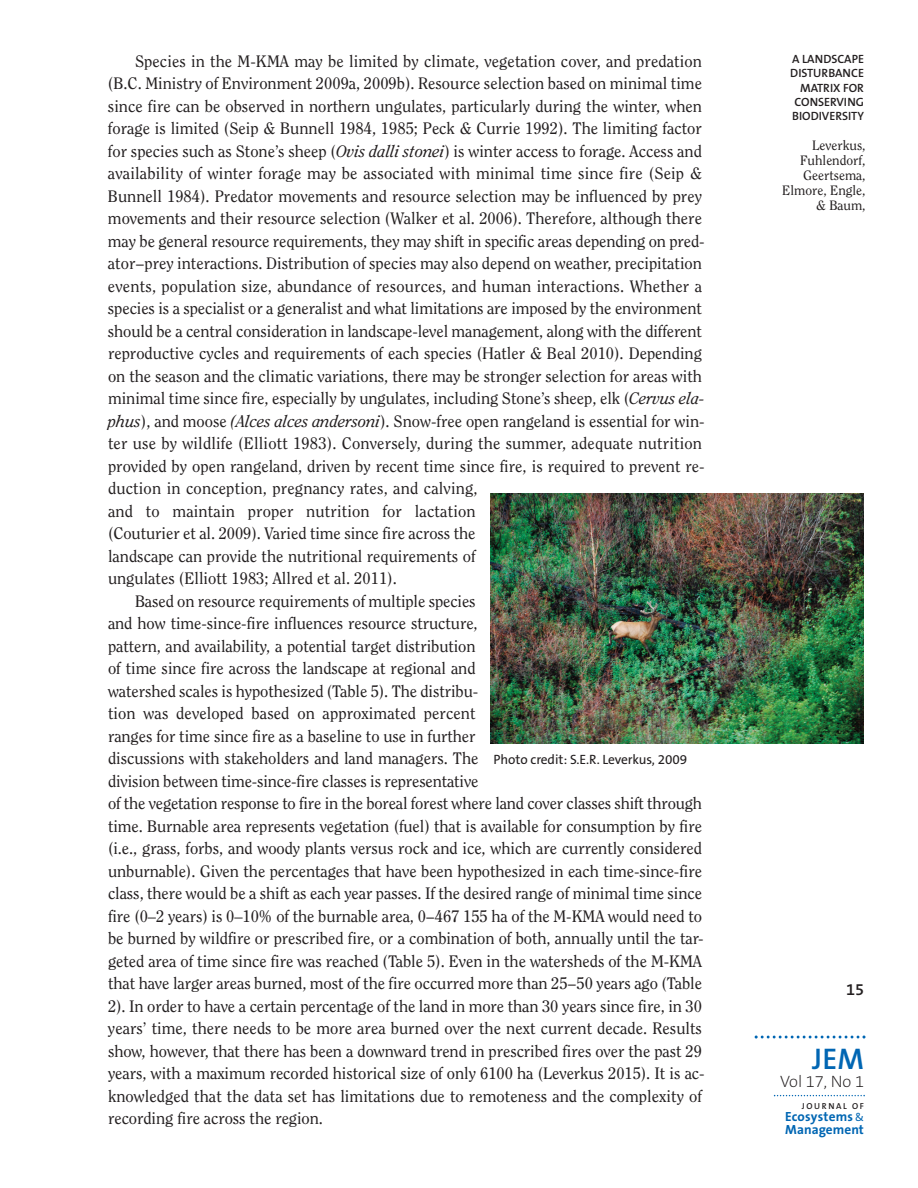
<style>
.page{position:relative;width:918px;height:1188px;background:#fff}
.page>*{position:absolute;margin:0;border:0;box-sizing:border-box;transform-origin:0 0}
.t1{font:600 30px "The Sans B6";color:#0166b3}
.t2{font:16.5px "Clearface";letter-spacing:-.005em;color:#231f20}
.t3{font:200 16.5px "The Sans B2";color:#231f20}
.t4{font:600 16.5px "The Sans B6";color:#231f20}
.t5{font:13.5px/15px "Clearface";color:#231f20;text-align:right}
.t6{font:13.5px "The Sans B5 Plain";letter-spacing:-.005em;color:#231f20}
.t7{font:700 13.35px/12.5px "The Sans B7";letter-spacing:.005em;color:#0166b3}
.t8{font:600 12px/14.4px "The Sans B6";color:#231f20;text-align:right}
.t9{font:600 8.7px "The Sans B6";letter-spacing:.185em;color:#231f20}
.s1{font-style:italic}
.s2{font-family:"The Sans B5 Plain";font-weight:400;font-size:11.1px}
</style>
<div class="page">
<svg style="left:774px;top:1095px;width:91px;height:1px"></svg>
<svg style="left:755px;top:1036px;width:111px;height:3px"></svg>
<img style="left:491px;top:494px;width:373px;height:250px">
<p class="t2" style="left:135px;top:54px;width:569px">Species in the M-KMA may be limited by climate, vegetation cover, and predation</p>
<p class="t2" style="left:108px;top:77px;width:596px">(B.C. Ministry of Environment 2009a, 2009b). Resource selection based on minimal time</p>
<p class="t2" style="left:108px;top:99px;width:596px">since fire can be observed in northern ungulates, particularly during the winter, when</p>
<p class="t2" style="left:108px;top:122px;width:596px">forage is limited (Seip &amp; Bunnell 1984, 1985; Peck &amp; Currie 1992). The limiting factor</p>
<p class="t2" style="left:108px;top:144px;width:596px">for species such as Stone’s sheep (<span class="s1">Ovis dalli stonei</span>) is winter access to forage. Access and</p>
<p class="t2" style="left:108px;top:167px;width:595px">availability of winter forage may be associated with minimal time since fire (Seip &amp;</p>
<p class="t2" style="left:108px;top:189px;width:596px">Bunnell 1984). Predator movements and resource selection may be influenced by prey</p>
<p class="t2" style="left:108px;top:212px;width:596px">movements and their resource selection (Walker et al. 2006). Therefore, although there</p>
<p class="t2" style="left:108px;top:234px;width:598px">may be general resource requirements, they may shift in specific areas depending on pred-</p>
<p class="t2" style="left:108px;top:257px;width:596px">ator prey interactions. Distribution of species may also depend on weather, precipitation</p>
<p class="t2" style="left:108px;top:279px;width:595px">events, population size, abundance of resources, and human interactions. Whether a</p>
<p class="t2" style="left:108px;top:302px;width:596px">species is a specialist or a generalist and what limitations are imposed by the environment</p>
<p class="t2" style="left:108px;top:324px;width:596px">should be a central consideration in landscape-level management, along with the different</p>
<p class="t2" style="left:108px;top:347px;width:596px">reproductive cycles and requirements of each species (Hatler &amp; Beal 2010). Depending</p>
<p class="t2" style="left:108px;top:369px;width:596px">on the season and the climatic variations, there may be stronger selection for areas with</p>
<p class="t2" style="left:108px;top:392px;width:597px">minimal time since fire, especially by ungulates, including Stone’s sheep, elk (<span class="s1">Cervus ela-</span></p>
<p class="t2" style="left:108px;top:414px;width:598px"><span class="s1">phus</span>), and moose <span class="s1">(Alces alces andersoni</span>). Snow-free open rangeland is essential for win-</p>
<p class="t2" style="left:108px;top:437px;width:596px">ter use by wildlife (Elliott 1983). Conversely, during the summer, adequate nutrition</p>
<p class="t2" style="left:108px;top:459px;width:598px">provided by open rangeland, driven by recent time since fire, is required to prevent re-</p>
<p class="t2" style="left:108px;top:482px;width:371px">duction in conception, pregnancy rates, and calving,</p>
<p class="t2" style="left:108px;top:504px;width:369px">and to maintain proper nutrition for lactation</p>
<p class="t2" style="left:108px;top:527px;width:369px">(Couturier et al. 2009). Varied time since fire across the</p>
<p class="t2" style="left:108px;top:549px;width:369px">landscape can provide the nutritional requirements of</p>
<p class="t2" style="left:108px;top:572px;width:290px">ungulates (Elliott 1983; Allred et al. 2011).</p>
<p class="t2" style="left:135px;top:594px;width:342px">Based on resource requirements of multiple species</p>
<p class="t2" style="left:108px;top:617px;width:371px">and how time-since-fire influences resource structure,</p>
<p class="t2" style="left:108px;top:639px;width:369px">pattern, and availability, a potential target distribution</p>
<p class="t2" style="left:108px;top:662px;width:369px">of time since fire across the landscape at regional and</p>
<p class="t2" style="left:108px;top:684px;width:372px">watershed scales is hypothesized (Table 5). The distribu-</p>
<p class="t2" style="left:108px;top:707px;width:369px">tion was developed based on approximated percent</p>
<p class="t2" style="left:108px;top:729px;width:369px">ranges for time since fire as a baseline to use in further</p>
<p class="t2" style="left:108px;top:752px;width:372px">discussions with stakeholders and land managers. The</p>
<p class="t2" style="left:108px;top:774px;width:372px">division between time-since-fire classes is representative</p>
<p class="t2" style="left:108px;top:797px;width:596px">of the vegetation response to fire in the boreal forest where land cover classes shift through</p>
<p class="t2" style="left:108px;top:819px;width:596px">time. Burnable area represents vegetation (fuel) that is available for consumption by fire</p>
<p class="t2" style="left:108px;top:842px;width:596px">(i.e., grass, forbs, and woody plants versus rock and ice, which are currently considered</p>
<p class="t2" style="left:108px;top:864px;width:595px">unburnable). Given the percentages that have been hypothesized in each time-since-fire</p>
<p class="t2" style="left:108px;top:887px;width:596px">class, there would be a shift as each year passes. If the desired range of minimal time since</p>
<p class="t2" style="left:108px;top:909px;width:595px">fire (0–2 years) is 0–10% of the burnable area, 0 467 155 ha of the M-KMA would need to</p>
<p class="t2" style="left:108px;top:932px;width:597px">be burned by wildfire or prescribed fire, or a combination of both, annually until the tar-</p>
<p class="t2" style="left:108px;top:954px;width:596px">geted area of time since fire was reached (Table 5). Even in the watersheds of the M-KMA</p>
<p class="t2" style="left:108px;top:977px;width:595px">that have larger areas burned, most of the fire occurred more than 25 50 years ago (Table</p>
<p class="t2" style="left:108px;top:999px;width:595px">2). In order to have a certain percentage of the land in more than 30 years since fire, in 30</p>
<p class="t2" style="left:108px;top:1022px;width:596px">years’ time, there needs to be more area burned over the next current decade. Results</p>
<p class="t2" style="left:108px;top:1044px;width:595px">show, however, that there has been a downward trend in prescribed fires over the past 29</p>
<p class="t2" style="left:108px;top:1067px;width:598px">years, with a maximum recorded historical size of only 6100 ha (Leverkus 2015). It is ac-</p>
<p class="t2" style="left:108px;top:1089px;width:596px">knowledged that the data set has limitations due to remoteness and the complexity of</p>
<p class="t2" style="left:108px;top:1112px;width:216px">recording fire across the region.</p>
<p class="t6" style="left:493px;top:752px;width:195px">Photo credit: S.E.R. Leverkus, 2009</p>
<p class="t8" style="left:790px;top:52px;width:75px">A LANDSCAPE<br>DISTURBANCE<br>MATRIX FOR<br>CONSERVING<br>BIODIVERSITY</p>
<p class="t5" style="left:782px;top:138px;width:85px">Leverkus,<br>Fuhlendorf,<br>Geertsema,<br>Elmore, Engle, &amp; Baum,</p>
<p class="t4" style="left:846px;top:981px;width:20px">15</p>
<h1 class="t1" style="left:812px;top:1044px;width:53px">JEM</h1>
<p class="t3" style="left:780px;top:1073px;width:85px">Vol 17, No 1</p>
<p class="t9" style="left:802px;top:1101px;width:63px">JOURNAL OF</p>
<p class="t7" style="left:785px;top:1111px;width:80px">Ecosystems <span class="s2">&amp;<br></span>Management</p>
</div>
